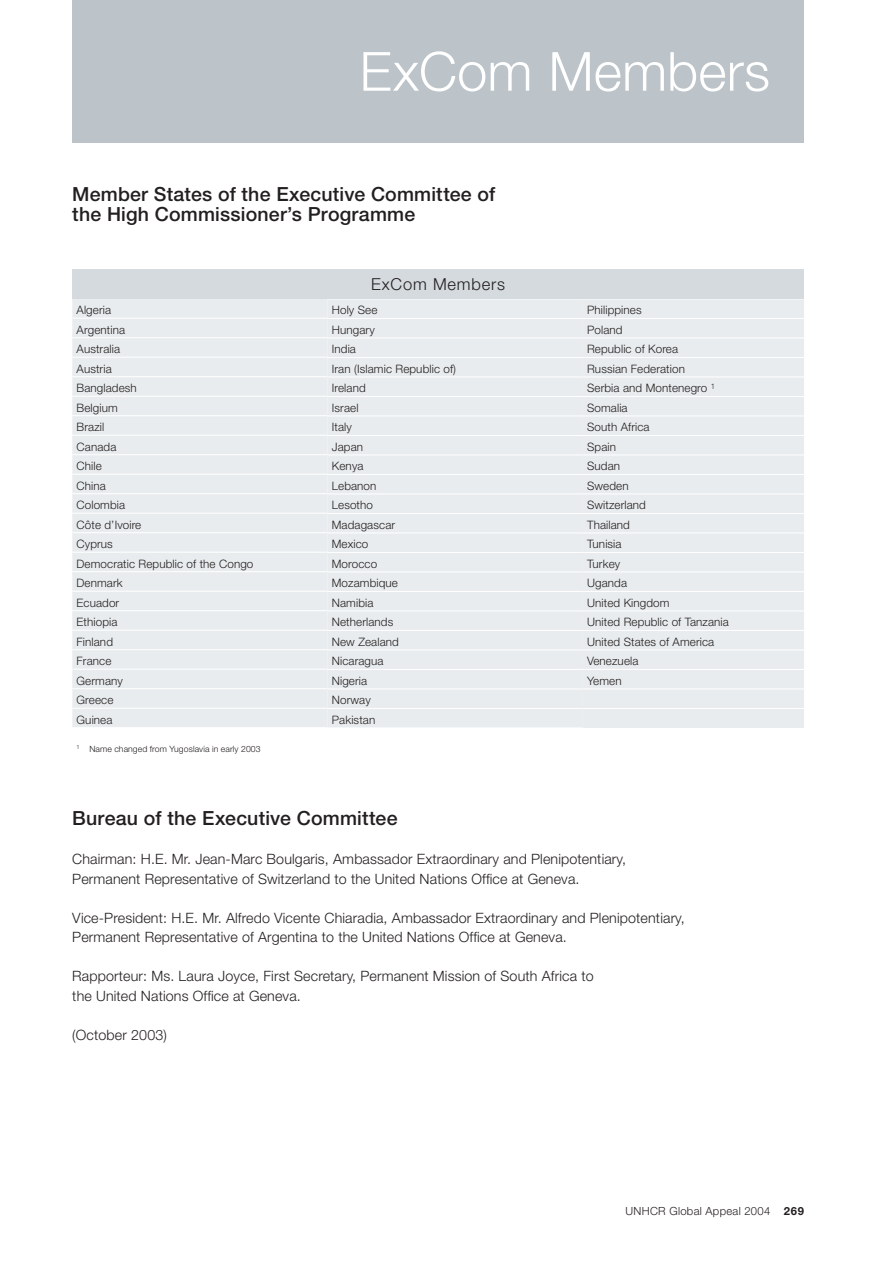
<style>
.page{position:relative;width:893px;height:1263px;background:#fff}
.page>*{position:absolute;margin:0;border:0;box-sizing:border-box;transform-origin:0 0}
.t1{font:300 54px "Helvetica Neue";letter-spacing:.005em;color:#fff}
.t2{font:500 19.5px/19.5px "Helvetica Neue";letter-spacing:.01em;color:#231f20}
.t3{font:300 16.5px "Helvetica Neue";letter-spacing:.05em;color:#231f20}
.t4{font:300 14.25px/19.5px "Helvetica Neue";letter-spacing:.01em;color:#231f20}
.t5{font:300 11.7px/19.5px "Helvetica Neue";letter-spacing:.01em;color:#231f20}
.t6{font:300 11.25px "Helvetica Neue";letter-spacing:.025em;color:#231f20}
.t7{font:300 8.7px "Helvetica Neue";letter-spacing:.01em;color:#231f20}
.s1{font-weight:700}
</style>
<div class="page">
<div style="left:72px;top:0;width:732px;height:143px;background:#bcc4c9"></div>
<div style="left:72px;top:299px;width:255px;height:428px;background:#e9ecee"></div>
<hr style="left:72px;top:318px;width:255px;height:1px;background:#fff">
<hr style="left:72px;top:337px;width:255px;height:1px;background:#fff">
<hr style="left:72px;top:357px;width:255px;height:1px;background:#fff">
<hr style="left:72px;top:376px;width:255px;height:1px;background:#fff">
<hr style="left:72px;top:396px;width:255px;height:1px;background:#fff">
<hr style="left:72px;top:415px;width:255px;height:1px;background:#fff">
<hr style="left:72px;top:435px;width:255px;height:1px;background:#fff">
<hr style="left:72px;top:454px;width:255px;height:1px;background:#fff">
<hr style="left:72px;top:474px;width:255px;height:1px;background:#fff">
<hr style="left:72px;top:493px;width:255px;height:1px;background:#fff">
<hr style="left:72px;top:513px;width:255px;height:1px;background:#fff">
<hr style="left:72px;top:532px;width:255px;height:1px;background:#fff">
<hr style="left:72px;top:552px;width:255px;height:1px;background:#fff">
<hr style="left:72px;top:571px;width:255px;height:1px;background:#fff">
<hr style="left:72px;top:591px;width:255px;height:1px;background:#fff">
<hr style="left:72px;top:610px;width:255px;height:1px;background:#fff">
<hr style="left:72px;top:630px;width:255px;height:1px;background:#fff">
<hr style="left:72px;top:649px;width:255px;height:1px;background:#fff">
<hr style="left:72px;top:669px;width:255px;height:1px;background:#fff">
<hr style="left:72px;top:688px;width:255px;height:1px;background:#fff">
<hr style="left:72px;top:708px;width:255px;height:1px;background:#fff">
<div style="left:327px;top:300px;width:256px;height:428px;background:#e9ecee"></div>
<hr style="left:327px;top:318px;width:256px;height:1px;background:#fff">
<hr style="left:327px;top:338px;width:256px;height:1px;background:#fff">
<hr style="left:327px;top:357px;width:256px;height:1px;background:#fff">
<hr style="left:327px;top:377px;width:256px;height:1px;background:#fff">
<hr style="left:327px;top:396px;width:256px;height:1px;background:#fff">
<hr style="left:327px;top:416px;width:256px;height:1px;background:#fff">
<hr style="left:327px;top:435px;width:256px;height:1px;background:#fff">
<hr style="left:327px;top:455px;width:256px;height:1px;background:#fff">
<hr style="left:327px;top:474px;width:256px;height:1px;background:#fff">
<hr style="left:327px;top:494px;width:256px;height:1px;background:#fff">
<hr style="left:327px;top:513px;width:256px;height:1px;background:#fff">
<hr style="left:327px;top:533px;width:256px;height:1px;background:#fff">
<hr style="left:327px;top:552px;width:256px;height:1px;background:#fff">
<hr style="left:327px;top:572px;width:256px;height:1px;background:#fff">
<hr style="left:327px;top:591px;width:256px;height:1px;background:#fff">
<hr style="left:327px;top:611px;width:256px;height:1px;background:#fff">
<hr style="left:327px;top:630px;width:256px;height:1px;background:#fff">
<hr style="left:327px;top:650px;width:256px;height:1px;background:#fff">
<hr style="left:327px;top:669px;width:256px;height:1px;background:#fff">
<hr style="left:327px;top:689px;width:256px;height:1px;background:#fff">
<hr style="left:327px;top:708px;width:256px;height:1px;background:#fff">
<div style="left:583px;top:300px;width:221px;height:428px;background:#e9ecee"></div>
<hr style="left:583px;top:318px;width:255px;height:1px;background:#fff">
<hr style="left:583px;top:338px;width:255px;height:1px;background:#fff">
<hr style="left:583px;top:357px;width:255px;height:1px;background:#fff">
<hr style="left:583px;top:377px;width:255px;height:1px;background:#fff">
<hr style="left:583px;top:396px;width:255px;height:1px;background:#fff">
<hr style="left:583px;top:416px;width:255px;height:1px;background:#fff">
<hr style="left:583px;top:435px;width:255px;height:1px;background:#fff">
<hr style="left:583px;top:455px;width:255px;height:1px;background:#fff">
<hr style="left:583px;top:474px;width:255px;height:1px;background:#fff">
<hr style="left:583px;top:494px;width:255px;height:1px;background:#fff">
<hr style="left:583px;top:513px;width:255px;height:1px;background:#fff">
<hr style="left:583px;top:533px;width:255px;height:1px;background:#fff">
<hr style="left:583px;top:552px;width:255px;height:1px;background:#fff">
<hr style="left:583px;top:572px;width:255px;height:1px;background:#fff">
<hr style="left:583px;top:591px;width:255px;height:1px;background:#fff">
<hr style="left:583px;top:611px;width:255px;height:1px;background:#fff">
<hr style="left:583px;top:630px;width:255px;height:1px;background:#fff">
<hr style="left:583px;top:650px;width:255px;height:1px;background:#fff">
<hr style="left:583px;top:689px;width:221px;height:1px;background:#fff">
<hr style="left:583px;top:708px;width:221px;height:1px;background:#fff">
<hr style="left:583px;top:669px;width:221px;height:1px;background:#fff">
<div style="left:72px;top:269px;width:732px;height:30px;background:#d4dade"></div>
<h1 class="t1" style="left:359px;top:52px;width:412px">ExCom Members</h1>
<h2 class="t2" style="left:72px;top:186px;width:424px">Member States of the Executive Committee of the High Commissioner’s Programme</h2>
<h3 class="t3" style="left:371px;top:278px;width:135px">ExCom Members</h3>
<p class="t5" style="left:77px;top:301px;width:178px">Algeria<br>Argentina<br>Australia<br>Austria<br>Bangladesh<br>Belgium<br>Brazil<br>Canada<br>Chile<br>China<br>Colombia<br>Côte d’Ivoire<br>Cyprus<br>Democratic Republic of the Congo<br>Denmark<br>Ecuador<br>Ethiopia<br>Finland<br>France<br>Germany<br>Greece<br>Guinea</p>
<p class="t5" style="left:332px;top:302px;width:126px">Holy See<br>Hungary<br>India<br>Iran (Islamic Republic of)<br>Ireland<br>Israel<br>Italy<br>Japan<br>Kenya<br>Lebanon<br>Lesotho<br>Madagascar<br>Mexico<br>Morocco<br>Mozambique<br>Namibia<br>Netherlands<br>New Zealand<br>Nicaragua<br>Nigeria<br>Norway<br>Pakistan</p>
<p class="t5" style="left:587px;top:302px;width:143px">Philippines<br>Poland<br>Republic of Korea<br>Russian Federation<br>Serbia and Montenegro <sup>1<br></sup>Somalia<br>South Africa<br>Spain<br>Sudan<br>Sweden<br>Switzerland<br>Thailand<br>Tunisia<br>Turkey<br>Uganda<br>United Kingdom<br>United Republic of Tanzania<br>United States of America<br>Venezuela<br>Yemen</p>
<p class="t7" style="left:77px;top:745px;width:185px"><sup>1</sup> Name changed from Yugoslavia in early 2003</p>
<h2 class="t2" style="left:72px;top:810px;width:327px">Bureau of the Executive Committee</h2>
<p class="t4" style="left:72px;top:851px;width:555px">Chairman: H.E. Mr. Jean-Marc Boulgaris, Ambassador Extraordinary and Plenipotentiary,<br>Permanent Representative of Switzerland to the United Nations Office at Geneva.</p>
<p class="t4" style="left:72px;top:909px;width:614px">Vice-President: H.E. Mr. Alfredo Vicente Chiaradia, Ambassador Extraordinary and Plenipotentiary,<br>Permanent Representative of Argentina to the United Nations Office at Geneva.</p>
<p class="t4" style="left:72px;top:968px;width:523px">Rapporteur: Ms. Laura Joyce, First Secretary, Permanent Mission of South Africa to the United Nations Office at Geneva.</p>
<p class="t4" style="left:72px;top:1026px;width:96px">(October 2003)</p>
<p class="t6" style="left:625px;top:1207px;width:180px">UNHCR Global Appeal 2004 <span class="s1">269</span></p>
</div>
